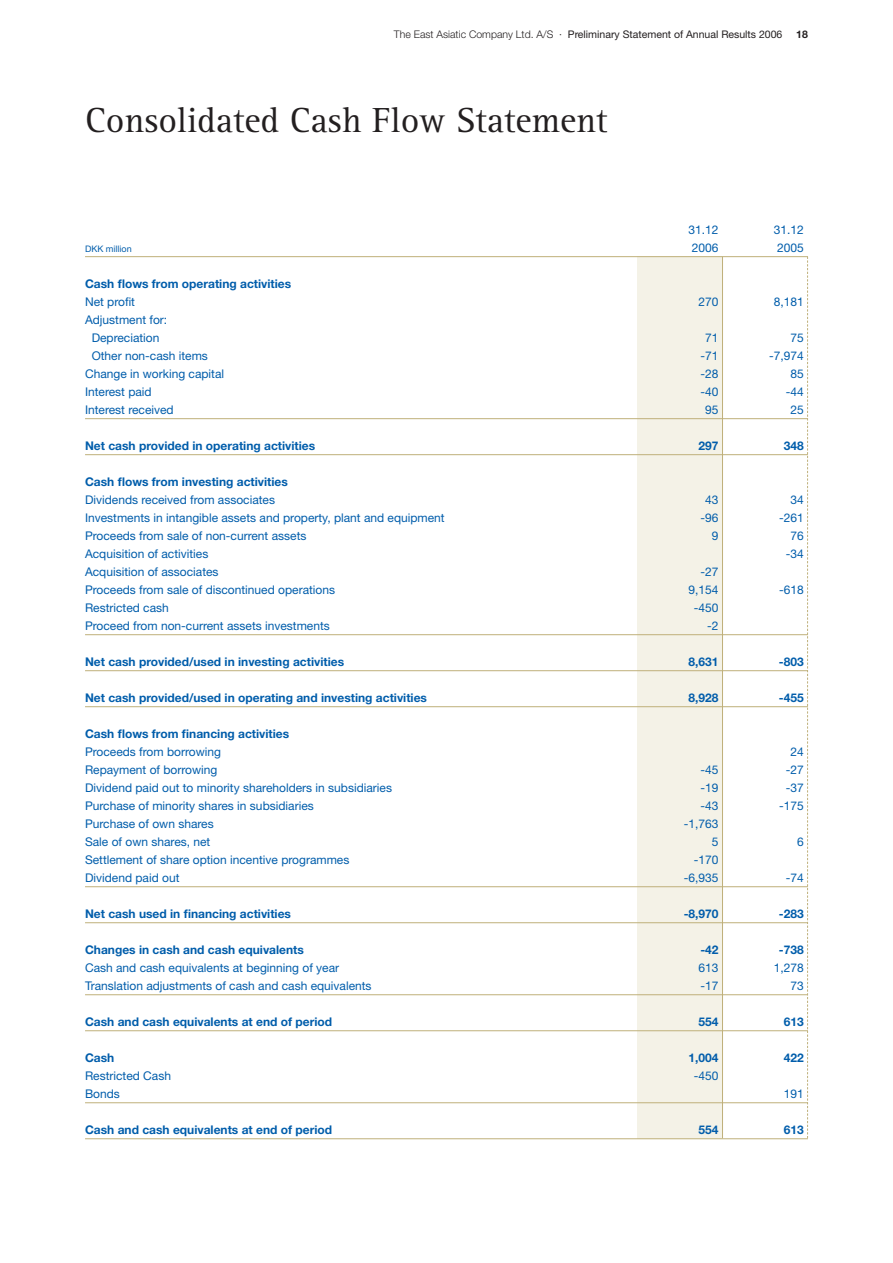
<style>
.page{position:relative;width:893px;height:1263px;background:#fff}
.page>*{position:absolute;margin:0;border:0;box-sizing:border-box;transform-origin:0 0}
.t1{font:36px "Rotis Serif";color:#231f20}
.t2{font:12px/18px "Helvetica Neue";color:#015dab;text-align:center}
.t3{font:700 12px "Helvetica Neue";color:#015dab}
.t4{font:10.5px "Helvetica Neue";color:#231f20}
.t5{font:700 10.5px "Helvetica Neue";color:#231f20}
.t6{font:9px "Helvetica Neue";color:#015dab}
.s1{font-weight:300}
</style>
<div class="page">
<div style="left:638px;top:257px;width:85px;height:882px;background:#f4f2e7"></div>
<svg style="left:807px;top:257px;width:1px;height:881px"></svg>
<hr style="left:722px;top:257px;width:1px;height:881px;background:#bfb07a">
<hr style="left:85px;top:256px;width:723px;height:1px;background:#bfb07a">
<hr style="left:85px;top:418px;width:723px;height:1px;background:#bfb07a">
<hr style="left:85px;top:454px;width:723px;height:1px;background:#bfb07a">
<hr style="left:85px;top:634px;width:723px;height:1px;background:#bfb07a">
<hr style="left:85px;top:670px;width:723px;height:1px;background:#bfb07a">
<hr style="left:85px;top:706px;width:723px;height:1px;background:#bfb07a">
<hr style="left:85px;top:886px;width:723px;height:1px;background:#bfb07a">
<hr style="left:85px;top:922px;width:723px;height:1px;background:#bfb07a">
<hr style="left:85px;top:994px;width:723px;height:1px;background:#bfb07a">
<hr style="left:85px;top:1030px;width:723px;height:1px;background:#bfb07a">
<hr style="left:85px;top:1102px;width:723px;height:1px;background:#bfb07a">
<hr style="left:85px;top:1138px;width:723px;height:1px;background:#bfb07a">
<p class="t4" style="left:394px;top:31px;width:390px"><span class="s1">The East Asiatic Company Ltd. A/S ·</span> Preliminary Statement of Annual Results 2006</p>
<p class="t5" style="left:796px;top:30px;width:13px">18</p>
<h1 class="t1" style="left:85px;top:107px;width:524px">Consolidated Cash Flow Statement</h1>
<p class="t2" style="left:689px;top:222px;width:32px">31.12</p>
<p class="t2" style="left:774px;top:222px;width:32px">31.12</p>
<p class="t6" style="left:85px;top:246px;width:48px">DKK million</p>
<p class="t2" style="left:692px;top:240px;width:28px">2006</p>
<p class="t2" style="left:777px;top:240px;width:28px">2005</p>
<p class="t3" style="left:85px;top:279px;width:208px">Cash flows from operating activities</p>
<p class="t2" style="left:85px;top:294px;width:52px">Net profit</p>
<p class="t2" style="left:699px;top:294px;width:22px">270</p>
<p class="t2" style="left:774px;top:294px;width:32px">8,181</p>
<p class="t2" style="left:85px;top:312px;width:84px">Adjustment for:<br>Depreciation</p>
<p class="t2" style="left:705px;top:330px;width:15px">71</p>
<p class="t2" style="left:790px;top:330px;width:15px">75</p>
<p class="t2" style="left:92px;top:348px;width:118px">Other non-cash items</p>
<p class="t2" style="left:701px;top:348px;width:20px">-71</p>
<p class="t2" style="left:769px;top:348px;width:36px">-7,974</p>
<p class="t2" style="left:85px;top:366px;width:141px">Change in working capital</p>
<p class="t2" style="left:701px;top:366px;width:20px">-28</p>
<p class="t2" style="left:790px;top:366px;width:15px">85</p>
<p class="t2" style="left:85px;top:384px;width:68px">Interest paid</p>
<p class="t2" style="left:701px;top:384px;width:20px">-40</p>
<p class="t2" style="left:786px;top:384px;width:20px">-44</p>
<p class="t2" style="left:85px;top:402px;width:90px">Interest received</p>
<p class="t2" style="left:705px;top:402px;width:15px">95</p>
<p class="t2" style="left:790px;top:402px;width:15px">25</p>
<p class="t3" style="left:85px;top:441px;width:232px">Net cash provided in operating activities</p>
<p class="t3" style="left:699px;top:441px;width:22px">297</p>
<p class="t3" style="left:784px;top:441px;width:22px">348</p>
<p class="t3" style="left:85px;top:477px;width:204px">Cash flows from investing activities</p>
<p class="t2" style="left:85px;top:492px;width:192px">Dividends received from associates</p>
<p class="t2" style="left:705px;top:492px;width:15px">43</p>
<p class="t2" style="left:790px;top:492px;width:15px">34</p>
<p class="t2" style="left:85px;top:510px;width:361px">Investments in intangible assets and property, plant and equipment</p>
<p class="t2" style="left:701px;top:510px;width:20px">-96</p>
<p class="t2" style="left:779px;top:510px;width:26px">-261</p>
<p class="t2" style="left:85px;top:528px;width:223px">Proceeds from sale of non-current assets</p>
<p class="t2" style="left:712px;top:528px;width:8px">9</p>
<p class="t2" style="left:790px;top:528px;width:15px">76</p>
<p class="t2" style="left:85px;top:546px;width:125px">Acquisition of activities</p>
<p class="t2" style="left:786px;top:546px;width:20px">-34</p>
<p class="t2" style="left:85px;top:564px;width:135px">Acquisition of associates</p>
<p class="t2" style="left:701px;top:564px;width:20px">-27</p>
<p class="t2" style="left:85px;top:582px;width:252px">Proceeds from sale of discontinued operations</p>
<p class="t2" style="left:689px;top:582px;width:32px">9,154</p>
<p class="t2" style="left:779px;top:582px;width:26px">-618</p>
<p class="t2" style="left:85px;top:600px;width:85px">Restricted cash</p>
<p class="t2" style="left:694px;top:600px;width:26px">-450</p>
<p class="t2" style="left:85px;top:618px;width:246px">Proceed from non-current assets investments</p>
<p class="t2" style="left:707px;top:618px;width:13px">-2</p>
<p class="t3" style="left:85px;top:657px;width:261px">Net cash provided/used in investing activities</p>
<p class="t3" style="left:689px;top:657px;width:32px">8,631</p>
<p class="t3" style="left:779px;top:657px;width:26px">-803</p>
<p class="t3" style="left:85px;top:693px;width:343px">Net cash provided/used in operating and investing activities</p>
<p class="t3" style="left:689px;top:693px;width:32px">8,928</p>
<p class="t3" style="left:779px;top:693px;width:26px">-455</p>
<p class="t3" style="left:85px;top:729px;width:206px">Cash flows from financing activities</p>
<p class="t2" style="left:85px;top:744px;width:138px">Proceeds from borrowing</p>
<p class="t2" style="left:790px;top:744px;width:15px">24</p>
<p class="t2" style="left:85px;top:762px;width:134px">Repayment of borrowing</p>
<p class="t2" style="left:701px;top:762px;width:20px">-45</p>
<p class="t2" style="left:786px;top:762px;width:20px">-27</p>
<p class="t2" style="left:85px;top:780px;width:308px">Dividend paid out to minority shareholders in subsidiaries</p>
<p class="t2" style="left:701px;top:780px;width:20px">-19</p>
<p class="t2" style="left:786px;top:780px;width:20px">-37</p>
<p class="t2" style="left:85px;top:798px;width:230px">Purchase of minority shares in subsidiaries</p>
<p class="t2" style="left:701px;top:798px;width:20px">-43</p>
<p class="t2" style="left:779px;top:798px;width:26px">-175</p>
<p class="t2" style="left:85px;top:816px;width:130px">Purchase of own shares</p>
<p class="t2" style="left:684px;top:816px;width:36px">-1,763</p>
<p class="t2" style="left:85px;top:834px;width:127px">Sale of own shares, net</p>
<p class="t2" style="left:712px;top:834px;width:8px">5</p>
<p class="t2" style="left:797px;top:834px;width:8px">6</p>
<p class="t2" style="left:85px;top:852px;width:266px">Settlement of share option incentive programmes</p>
<p class="t2" style="left:694px;top:852px;width:26px">-170</p>
<p class="t2" style="left:85px;top:870px;width:96px">Dividend paid out</p>
<p class="t2" style="left:684px;top:870px;width:36px">-6,935</p>
<p class="t2" style="left:786px;top:870px;width:20px">-74</p>
<p class="t3" style="left:85px;top:909px;width:207px">Net cash used in financing activities</p>
<p class="t3" style="left:684px;top:909px;width:36px">-8,970</p>
<p class="t3" style="left:779px;top:909px;width:26px">-283</p>
<p class="t3" style="left:85px;top:945px;width:220px">Changes in cash and cash equivalents</p>
<p class="t3" style="left:700px;top:945px;width:20px">-42</p>
<p class="t3" style="left:779px;top:945px;width:26px">-738</p>
<p class="t2" style="left:85px;top:960px;width:256px">Cash and cash equivalents at beginning of year</p>
<p class="t2" style="left:699px;top:960px;width:22px">613</p>
<p class="t2" style="left:774px;top:960px;width:32px">1,278</p>
<p class="t2" style="left:85px;top:978px;width:288px">Translation adjustments of cash and cash equivalents</p>
<p class="t2" style="left:701px;top:978px;width:20px">-17</p>
<p class="t2" style="left:790px;top:978px;width:15px">73</p>
<p class="t3" style="left:85px;top:1017px;width:249px">Cash and cash equivalents at end of period</p>
<p class="t3" style="left:699px;top:1017px;width:22px">554</p>
<p class="t3" style="left:784px;top:1017px;width:22px">613</p>
<p class="t3" style="left:85px;top:1053px;width:31px">Cash</p>
<p class="t3" style="left:689px;top:1053px;width:32px">1,004</p>
<p class="t3" style="left:784px;top:1053px;width:22px">422</p>
<p class="t2" style="left:85px;top:1068px;width:88px">Restricted Cash</p>
<p class="t2" style="left:694px;top:1068px;width:26px">-450</p>
<p class="t2" style="left:85px;top:1086px;width:36px">Bonds</p>
<p class="t2" style="left:784px;top:1086px;width:22px">191</p>
<p class="t3" style="left:85px;top:1125px;width:249px">Cash and cash equivalents at end of period</p>
<p class="t3" style="left:699px;top:1125px;width:22px">554</p>
<p class="t3" style="left:784px;top:1125px;width:22px">613</p>
</div>
